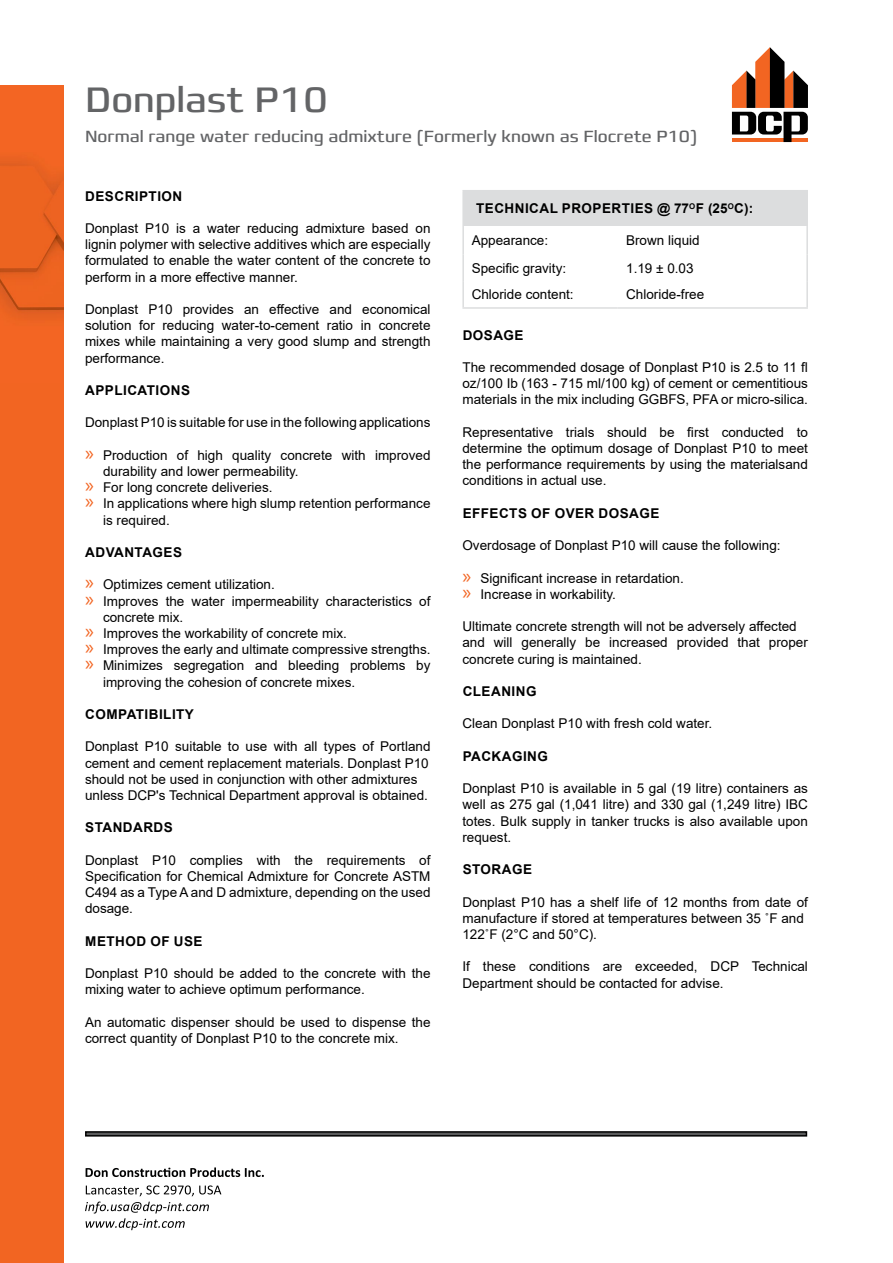
<style>
.page{position:relative;width:893px;height:1263px;background:#fff}
.page>*{position:absolute;margin:0;border:0;box-sizing:border-box;transform-origin:0 0}
.t1{font:36px "Francker CYR";color:#636466}
.t2{font:16.5px "Francker CYR";color:#636466}
.t3{font:13.5px/16.2px "Arial";color:#000}
.t4{font:700 13.5px "Arial";letter-spacing:.035em;color:#000}
.s1{font-family:"Myriad Pro";font-size:21px;color:#f26522}
</style>
<div class="page">
<svg style="left:86px;top:1167px;width:178px;height:10px"></svg>
<svg style="left:85px;top:1185px;width:136px;height:45px"></svg>
<div style="left:85px;top:1131px;width:722px;height:5px;border:2px solid #000"></div>
<div style="left:463px;top:191px;width:344px;height:35px;background:#dcddde"></div>
<hr style="left:462px;top:190px;width:156px;height:1px;background:#dcddde">
<hr style="left:462px;top:191px;width:2px;height:35px;background:#dcddde">
<hr style="left:618px;top:190px;width:190px;height:1px;background:#dcddde">
<hr style="left:806px;top:191px;width:2px;height:35px;background:#dcddde">
<hr style="left:462px;top:226px;width:2px;height:28px;background:#dcddde">
<hr style="left:806px;top:226px;width:2px;height:28px;background:#dcddde">
<hr style="left:462px;top:254px;width:2px;height:27px;background:#dcddde">
<hr style="left:806px;top:254px;width:2px;height:27px;background:#dcddde">
<hr style="left:462px;top:281px;width:2px;height:26px;background:#dcddde">
<hr style="left:806px;top:281px;width:2px;height:26px;background:#dcddde">
<hr style="left:462px;top:307px;width:156px;height:2px;background:#dcddde">
<hr style="left:618px;top:307px;width:190px;height:2px;background:#dcddde">
<svg style="left:732px;top:47px;width:76px;height:95px"></svg>
<div style="left:0;top:85px;width:64px;height:1178px;background:#f26522"></div>
<img style="left:0;top:160px;width:64px;height:158px">
<h1 class="t1" style="left:85px;top:77px;width:244px">Donplast P10</h1>
<p class="t2" style="left:85px;top:126px;width:613px">Normal range water reducing admixture (Formerly known as Flocrete P10)</p>
<p class="t4" style="left:85px;top:186px;width:98px">DESCRIPTION</p>
<p class="t3" style="left:85px;top:220px;width:347px;text-align:justify">Donplast P10 is a water reducing admixture based on lignin polymer with selective additives which are especially formulated to enable the water content of the concrete to perform in a more effective manner.</p>
<p class="t3" style="left:85px;top:301px;width:347px;text-align:justify">Donplast P10 provides an effective and economical solution for reducing water-to-cement ratio in concrete mixes while maintaining a very good slump and strength performance.</p>
<p class="t4" style="left:85px;top:381px;width:106px">APPLICATIONS</p>
<p class="t3" style="left:85px;top:414px;width:347px">Donplast P10 is suitable for use in the following applications</p>
<p class="t3" style="left:85px;top:447px;width:347px"><span class="s1">»</span> Production of high quality concrete with improved</p>
<p class="t3" style="left:103px;top:463px;width:197px">durability and lower permeability.</p>
<p class="t3" style="left:85px;top:479px;width:189px"><span class="s1">»</span> For long concrete deliveries.</p>
<p class="t3" style="left:85px;top:495px;width:347px"><span class="s1">»</span> In applications where high slump retention performance</p>
<p class="t3" style="left:103px;top:512px;width:68px">is required.</p>
<p class="t4" style="left:85px;top:543px;width:98px">ADVANTAGES</p>
<p class="t3" style="left:85px;top:576px;width:191px"><span class="s1">»</span> Optimizes cement utilization.</p>
<p class="t3" style="left:85px;top:593px;width:347px"><span class="s1">»</span> Improves the water impermeability characteristics of</p>
<p class="t3" style="left:103px;top:609px;width:82px">concrete mix.</p>
<p class="t3" style="left:85px;top:625px;width:263px"><span class="s1">»</span> Improves the workability of concrete mix.</p>
<p class="t3" style="left:85px;top:641px;width:347px"><span class="s1">»</span> Improves the early and ultimate compressive strengths.</p>
<p class="t3" style="left:85px;top:657px;width:347px"><span class="s1">»</span> Minimizes segregation and bleeding problems by</p>
<p class="t3" style="left:103px;top:674px;width:254px">improving the cohesion of concrete mixes.</p>
<p class="t4" style="left:85px;top:705px;width:110px">COMPATIBILITY</p>
<p class="t3" style="left:85px;top:738px;width:347px">Donplast P10 suitable to use with all types of Portland cement and cement replacement materials. Donplast P10 should not be used in conjunction with other admixtures unless DCP's Technical Department approval is obtained.</p>
<p class="t4" style="left:85px;top:818px;width:89px">STANDARDS</p>
<p class="t3" style="left:85px;top:852px;width:347px;text-align:justify">Donplast P10 complies with the requirements of Specification for Chemical Admixture for Concrete ASTM C494 as a Type A and D admixture, depending on the used dosage.</p>
<p class="t4" style="left:85px;top:931px;width:119px">METHOD OF USE</p>
<p class="t3" style="left:85px;top:965px;width:347px">Donplast P10 should be added to the concrete with the mixing water to achieve optimum performance.</p>
<p class="t3" style="left:85px;top:1014px;width:347px">An automatic dispenser should be used to dispense the correct quantity of Donplast P10 to the concrete mix.</p>
<p class="t4" style="left:476px;top:199px;width:278px">TECHNICAL PROPERTIES @ 77<sup>O</sup>F (25<sup>O</sup>C):</p>
<p class="t3" style="left:472px;top:232px;width:78px">Appearance:</p>
<p class="t3" style="left:626px;top:232px;width:75px">Brown liquid</p>
<p class="t3" style="left:472px;top:260px;width:96px">Specific gravity:</p>
<p class="t3" style="left:626px;top:260px;width:69px">1.19 ± 0.03</p>
<p class="t3" style="left:472px;top:287px;width:104px">Chloride content:</p>
<p class="t3" style="left:626px;top:287px;width:80px">Chloride-free</p>
<p class="t4" style="left:463px;top:325px;width:62px">DOSAGE</p>
<p class="t3" style="left:462px;top:359px;width:347px;text-align:justify">The recommended dosage of Donplast P10 is 2.5 to 11 fl oz/100 Ib (163 - 715 ml/100 kg) of cement or cementitious materials in the mix including GGBFS, PFA or micro-silica.</p>
<p class="t3" style="left:462px;top:424px;width:347px;text-align:justify">Representative trials should be first conducted to determine the optimum dosage of Donplast P10 to meet the performance requirements by using the materialsand conditions in actual use.</p>
<p class="t4" style="left:463px;top:503px;width:198px">EFFECTS OF OVER DOSAGE</p>
<p class="t3" style="left:462px;top:537px;width:320px">Overdosage of Donplast P10 will cause the following:</p>
<p class="t3" style="left:462px;top:570px;width:223px"><span class="s1">»</span> Significant increase in retardation. <span class="s1">»</span> Increase in workability.</p>
<p class="t3" style="left:462px;top:618px;width:347px">Ultimate concrete strength will not be adversely affected and will generally be increased provided that proper concrete curing is maintained.</p>
<p class="t4" style="left:463px;top:682px;width:75px">CLEANING</p>
<p class="t3" style="left:462px;top:715px;width:251px">Clean Donplast P10 with fresh cold water.</p>
<p class="t4" style="left:463px;top:746px;width:87px">PACKAGING</p>
<p class="t3" style="left:462px;top:780px;width:347px;text-align:justify">Donplast P10 is available in 5 gal (19 litre) containers as well as 275 gal (1,041 litre) and 330 gal (1,249 litre) IBC totes. Bulk supply in tanker trucks is also available upon request.</p>
<p class="t4" style="left:463px;top:860px;width:71px">STORAGE</p>
<p class="t3" style="left:462px;top:894px;width:347px">Donplast P10 has a shelf life of 12 months from date of manufacture if stored at temperatures between 35 ˚F and<br>122˚F (2°C and 50°C).</p>
<p class="t3" style="left:462px;top:958px;width:347px">If these conditions are exceeded, DCP Technical<br>Department should be contacted for advise.</p>
</div>
